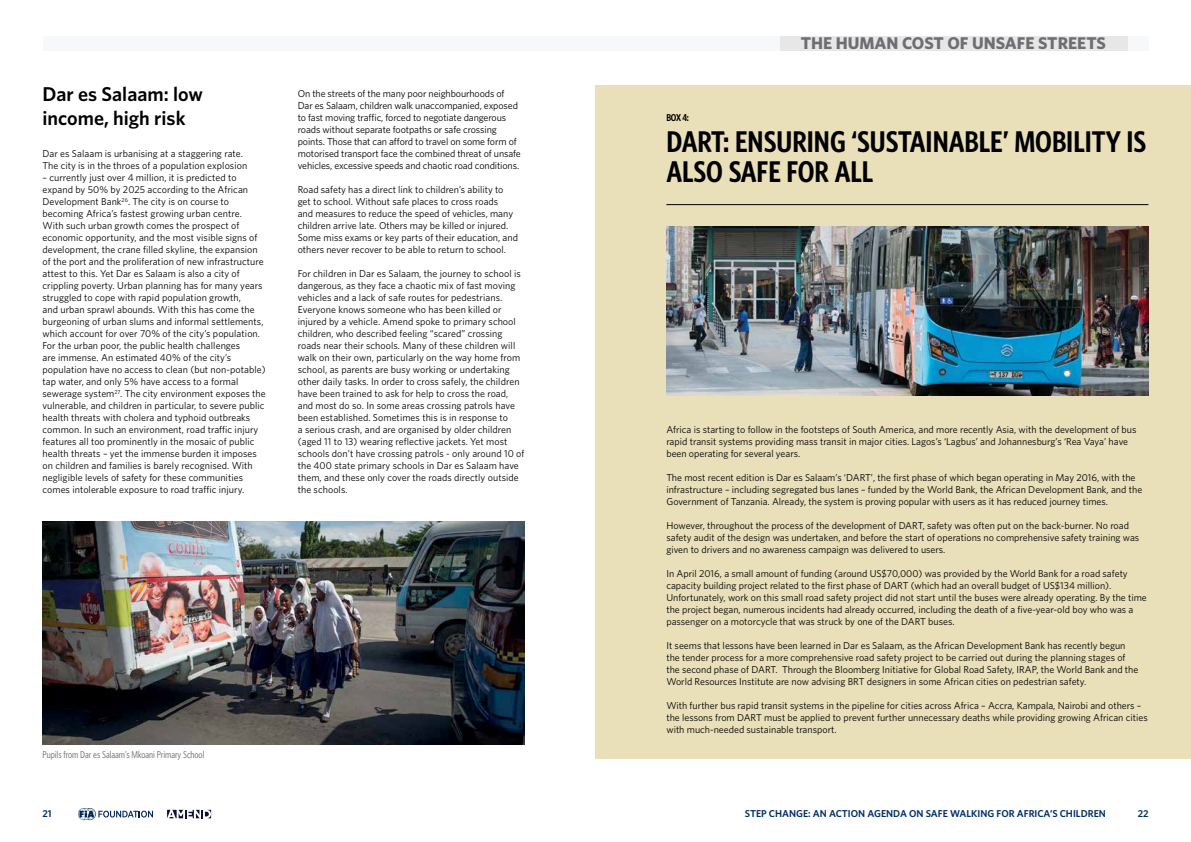
<style>
.page{position:relative;width:1191px;height:842px;background:#fff}
.page>*{position:absolute;margin:0;border:0;box-sizing:border-box;transform-origin:0 0}
.t1{font:600 30px/30px "Whitney Condensed";color:#000}
.t2{font:600 20px/24px "Whitney";color:#000}
.t3{font:700 17px "Whitney";color:#6d6e71}
.t4{font:10px/12px "Whitney";color:#000}
.t5{font:600 10px "Whitney";color:#002f67}
.t6{font:10px "Whitney Condensed";color:#6d6e71}
.t7{font:600 10px "Whitney Condensed";color:#000}
</style>
<div class="page">
<svg style="left:78px;top:808px;width:75px;height:12px"></svg>
<div style="left:43px;top:36px;width:1105px;height:14px;background:#f7f8f9"></div>
<div style="left:780px;top:36px;width:347px;height:14px;background:#e7e7e7"></div>
<svg style="left:167px;top:810px;width:44px;height:8px"></svg>
<img style="left:43px;top:522px;width:481px;height:222px">
<div style="left:595px;top:85px;width:596px;height:673px;background:#e9dfb9"></div>
<hr style="left:666px;top:204px;width:482px;height:1px;background:#000">
<img style="left:666px;top:227px;width:482px;height:168px">
<h2 class="t2" style="left:43px;top:82px;width:162px">Dar es Salaam: low income, high risk</h2>
<p class="t4" style="left:43px;top:147px;width:206px">Dar es Salaam is urbanising at a staggering rate.<br>The city is in the throes of a population explosion</p>
<p class="t4" style="left:43px;top:171px;width:225px">– currently just over 4 million, it is predicted to expand by 50% by 2025 according to the African Development Bank<sup>26</sup>. The city is on course to becoming Africa’s fastest growing urban centre.<br>With such urban growth comes the prospect of economic opportunity, and the most visible signs of development, the crane filled skyline, the expansion of the port and the proliferation of new infrastructure attest to this. Yet Dar es Salaam is also a city of crippling poverty. Urban planning has for many years struggled to cope with rapid population growth,<br>and urban sprawl abounds. With this has come the burgeoning of urban slums and informal settlements, which account for over 70% of the city’s population.<br>For the urban poor, the public health challenges<br>are immense. An estimated 40% of the city’s population have no access to clean (but non-potable) tap water, and only 5% have access to a formal sewerage system<sup>27</sup>. The city environment exposes the vulnerable, and children in particular, to severe public health threats with cholera and typhoid outbreaks common. In such an environment, road traffic injury features all too prominently in the mosaic of public health threats – yet the immense burden it imposes on children and families is barely recognised. With negligible levels of safety for these communities comes intolerable exposure to road traffic injury.</p>
<p class="t4" style="left:298px;top:87px;width:225px">On the streets of the many poor neighbourhoods of Dar es Salaam, children walk unaccompanied, exposed to fast moving traffic, forced to negotiate dangerous roads without separate footpaths or safe crossing points. Those that can afford to travel on some form of motorised transport face the combined threat of unsafe vehicles, excessive speeds and chaotic road conditions.</p>
<p class="t4" style="left:298px;top:183px;width:222px">Road safety has a direct link to children’s ability to get to school. Without safe places to cross roads<br>and measures to reduce the speed of vehicles, many children arrive late. Others may be killed or injured.<br>Some miss exams or key parts of their education, and others never recover to be able to return to school.</p>
<p class="t4" style="left:298px;top:267px;width:228px">For children in Dar es Salaam, the journey to school is dangerous, as they face a chaotic mix of fast moving vehicles and a lack of safe routes for pedestrians.<br>Everyone knows someone who has been killed or injured by a vehicle. Amend spoke to primary school children, who described feeling “scared” crossing roads near their schools. Many of these children will walk on their own, particularly on the way home from school, as parents are busy working or undertaking other daily tasks. In order to cross safely, the children have been trained to ask for help to cross the road, and most do so. In some areas crossing patrols have been established. Sometimes this is in response to<br>a serious crash, and are organised by older children (aged 11 to 13) wearing reflective jackets. Yet most schools don’t have crossing patrols - only around 10 of the 400 state primary schools in Dar es Salaam have them, and these only cover the roads directly outside the schools.</p>
<p class="t6" style="left:43px;top:748px;width:163px">Pupils from Dar es Salaam’s Mkoani Primary School</p>
<p class="t7" style="left:666px;top:112px;width:24px">BOX 4:</p>
<h3 class="t3" style="left:800px;top:32px;width:307px">THE HUMAN COST OF UNSAFE STREETS</h3>
<h1 class="t1" style="left:666px;top:125px;width:481px">DART: ENSURING ‘SUSTAINABLE’ MOBILITY IS<br>ALSO SAFE FOR ALL</h1>
<p class="t4" style="left:666px;top:423px;width:471px">Africa is starting to follow in the footsteps of South America, and more recently Asia, with the development of bus rapid transit systems providing mass transit in major cities. Lagos’s ‘Lagbus’ and Johannesburg’s ‘Rea Vaya’ have been operating for several years.</p>
<p class="t4" style="left:666px;top:471px;width:477px">The most recent edition is Dar es Salaam’s ‘DART’, the first phase of which began operating in May 2016, with the infrastructure – including segregated bus lanes – funded by the World Bank, the African Development Bank, and the<br>Government of Tanzania. Already, the system is proving popular with users as it has reduced journey times.</p>
<p class="t4" style="left:666px;top:519px;width:474px">However, throughout the process of the development of DART, safety was often put on the back-burner. No road safety audit of the design was undertaken, and before the start of operations no comprehensive safety training was given to drivers and no awareness campaign was delivered to users.</p>
<p class="t4" style="left:666px;top:567px;width:482px">In April 2016, a small amount of funding (around US$70,000) was provided by the World Bank for a road safety capacity building project related to the first phase of DART (which had an overall budget of US$134 million).<br>Unfortunately, work on this small road safety project did not start until the buses were already operating. By the time the project began, numerous incidents had already occurred, including the death of a five-year-old boy who was a passenger on a motorcycle that was struck by one of the DART buses.</p>
<p class="t4" style="left:666px;top:639px;width:473px">It seems that lessons have been learned in Dar es Salaam, as the African Development Bank has recently begun the tender process for a more comprehensive road safety project to be carried out during the planning stages of the second phase of DART. Through the Bloomberg Initiative for Global Road Safety, IRAP, the World Bank and the World Resources Institute are now advising BRT designers in some African cities on pedestrian safety.</p>
<p class="t4" style="left:666px;top:699px;width:483px">With further bus rapid transit systems in the pipeline for cities across Africa – Accra, Kampala, Nairobi and others – the lessons from DART must be applied to prevent further unnecessary deaths while providing growing African cities with much-needed sustainable transport.</p>
<p class="t5" style="left:43px;top:807px;width:11px">21</p>
<p class="t5" style="left:745px;top:807px;width:362px">STEP CHANGE: AN ACTION AGENDA ON SAFE WALKING FOR AFRICA’S CHILDREN</p>
<p class="t5" style="left:1137px;top:807px;width:12px">22</p>
</div>
